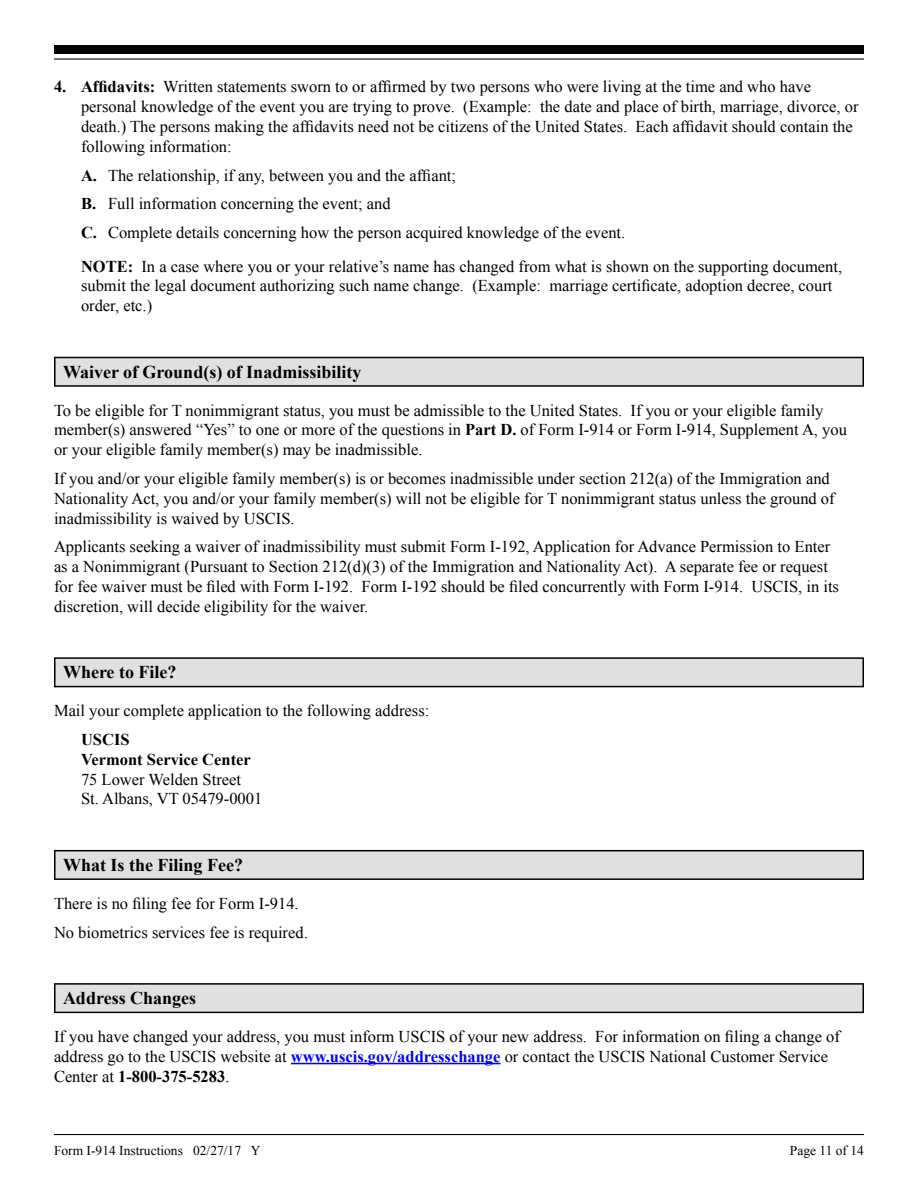
<style>
.page{position:relative;width:918px;height:1188px;background:#fff}
.page>*{position:absolute;margin:0;border:0;box-sizing:border-box;transform-origin:0 0}
.Section_Header_1{font:700 18px "Times New Roman";color:#000}
.Body_1{font:16.5px/19.8px "Times New Roman";color:#000}
.Body_Indent_1{font:16.5px/19.8px "Times New Roman";color:#000}
.t1{font:13.5px "Times New Roman";color:#000}
.s1{font-weight:700}
.s2{font-weight:700;color:#00f}
</style>
<div class="page">
<hr style="left:54px;top:1134px;width:810px;height:1px;background:#000">
<div style="left:54px;top:45px;width:810px;height:9px;background:#000"></div>
<hr style="left:54px;top:58px;width:810px;height:2px;background:#000">
<svg style="left:54px;top:357px;width:810px;height:30px;background:#282828"></svg>
<div style="left:56px;top:358px;width:806px;height:27px;background:#e0e0e0"></div>
<svg style="left:54px;top:657px;width:810px;height:30px;background:#292929"></svg>
<div style="left:56px;top:659px;width:806px;height:27px;background:#e0e0e0"></div>
<div style="left:54px;top:850px;width:810px;height:30px;background:linear-gradient(to right,#626262,#626262)"></div>
<div style="left:56px;top:851px;width:806px;height:27px;background:#e0e0e0"></div>
<svg style="left:54px;top:983px;width:810px;height:30px;background:#262626"></svg>
<div style="left:56px;top:985px;width:806px;height:27px;background:#e0e0e0"></div>
<hr style="left:291px;top:1063px;width:210px;height:1px;background:#00f">
<p class="Body_1" style="left:81px;top:77px;width:779px;text-indent:-27px"><span class="s1">4. Affidavits:</span> Written statements sworn to or affirmed by two persons who were living at the time and who have personal knowledge of the event you are trying to prove. (Example: the date and place of birth, marriage, divorce, or death.) The persons making the affidavits need not be citizens of the United States. Each affidavit should contain the following information:</p>
<p class="Body_1" style="left:81px;top:165px;width:377px"><span class="s1">A.</span> The relationship, if any, between you and the affiant;</p>
<p class="Body_1" style="left:81px;top:194px;width:311px"><span class="s1">B.</span> Full information concerning the event; and</p>
<p class="Body_1" style="left:81px;top:223px;width:546px"><span class="s1">C.</span> Complete details concerning how the person acquired knowledge of the event.</p>
<p class="Body_Indent_1" style="left:81px;top:256px;width:763px"><span class="s1">NOTE:</span> In a case where you or your relative’s name has changed from what is shown on the supporting document, submit the legal document authorizing such name change. (Example: marriage certificate, adoption decree, court order, etc.)</p>
<h1 class="Section_Header_1" style="left:63px;top:359px;width:300px">Waiver of Ground(s) of Inadmissibility</h1>
<p class="Body_1" style="left:54px;top:400px;width:794px">To be eligible for T nonimmigrant status, you must be admissible to the United States. If you or your eligible family member(s) answered “Yes” to one or more of the questions in <span class="s1">Part D.</span> of Form I-914 or Form I-914, Supplement A, you or your eligible family member(s) may be inadmissible.</p>
<p class="Body_1" style="left:54px;top:468px;width:782px">If you and/or your eligible family member(s) is or becomes inadmissible under section 212(a) of the Immigration and<br>Nationality Act, you and/or your family member(s) will not be eligible for T nonimmigrant status unless the ground of inadmissibility is waived by USCIS.</p>
<p class="Body_1" style="left:54px;top:537px;width:787px">Applicants seeking a waiver of inadmissibility must submit Form I-192, Application for Advance Permission to Enter as a Nonimmigrant (Pursuant to Section 212(d)(3) of the Immigration and Nationality Act). A separate fee or request for fee waiver must be filed with Form I-192. Form I-192 should be filed concurrently with Form I-914. USCIS, in its discretion, will decide eligibility for the waiver.</p>
<h1 class="Section_Header_1" style="left:63px;top:660px;width:115px">Where to File?</h1>
<p class="Body_1" style="left:54px;top:700px;width:377px">Mail your complete application to the following address:</p>
<p class="Body_Indent_1" style="left:81px;top:729px;width:183px"><span class="s1">USCIS<br>Vermont Service Center<br></span>75 Lower Welden Street<br>St. Albans, VT 05479-0001</p>
<h1 class="Section_Header_1" style="left:63px;top:852px;width:181px">What Is the Filing Fee?</h1>
<p class="Body_1" style="left:54px;top:893px;width:246px">There is no filing fee for Form I-914.</p>
<p class="Body_1" style="left:54px;top:922px;width:255px">No biometrics services fee is required.</p>
<h1 class="Section_Header_1" style="left:63px;top:986px;width:135px">Address Changes</h1>
<p class="Body_1" style="left:54px;top:1026px;width:787px">If you have changed your address, you must inform USCIS of your new address. For information on filing a change of address go to the USCIS website at <span class="s2">www.uscis.gov/addresschange</span> or contact the USCIS National Customer Service<br>Center at <span class="s1">1-800-375-5283</span>.</p>
<p class="t1" style="left:54px;top:1141px;width:208px">Form I-914 Instructions 02/27/17 Y</p>
<p class="t1" style="left:790px;top:1141px;width:76px">Page 11 of 14</p>
</div>
